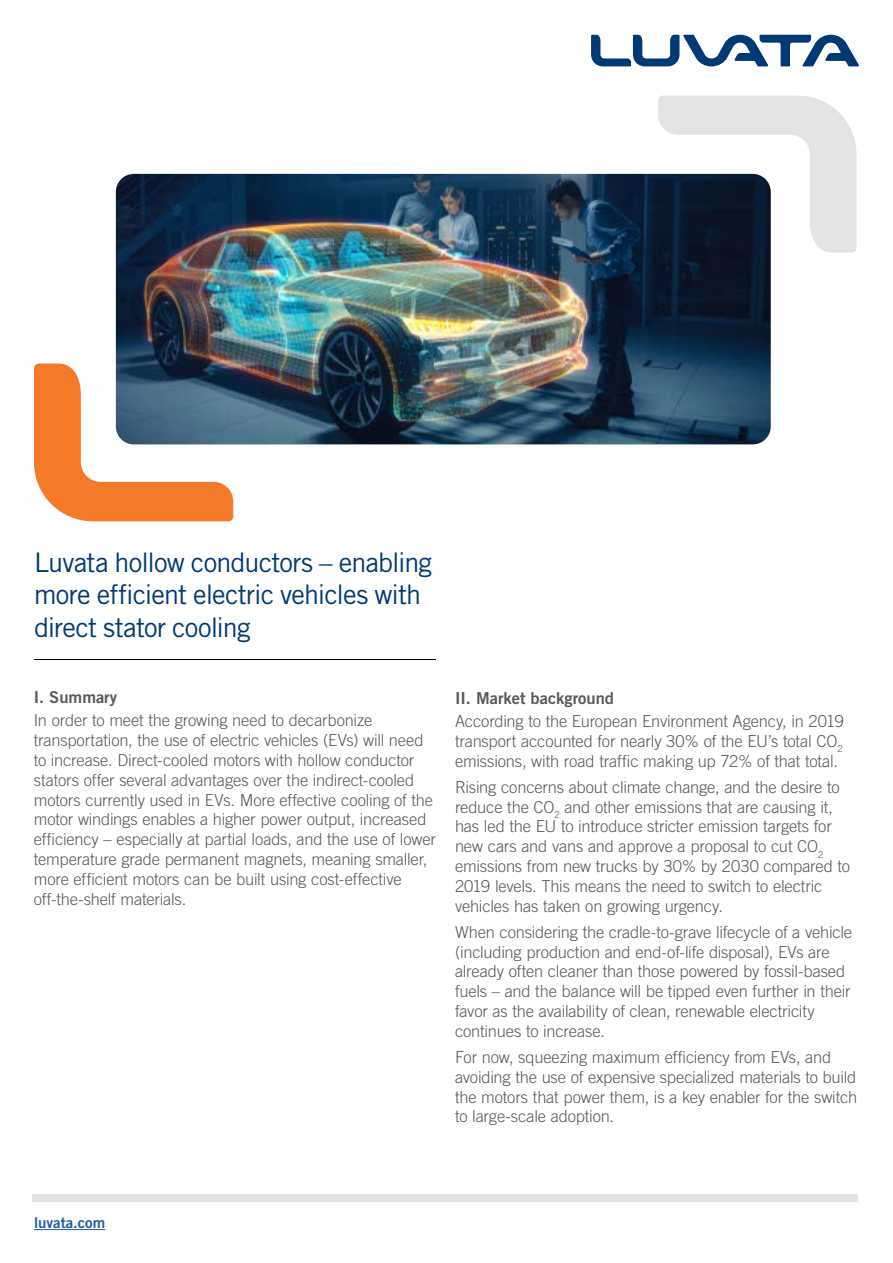
<style>
.page{position:relative;width:893px;height:1263px;background:#fff}
.page>*{position:absolute;margin:0;border:0;box-sizing:border-box;transform-origin:0 0}
.Cover_title_text{font:27px/32.4px "Trade Gothic LT Std";letter-spacing:-.03em;color:#003974}
.text{font:300 16.5px/19.8px "Trade Gothic LT Std";letter-spacing:-.01em;color:#58595b}
.etxt_bold{font:16.5px "Trade Gothic LT Std Bd 2";color:#58595b}
.t1{font:15px "Trade Gothic LT Std Bd 2";color:#215e9e}
</style>
<div class="page">
<hr style="left:34px;top:1229px;width:71px;height:1px;background:#215e9e">
<div style="left:32px;top:1194px;width:826px;height:8px;background:#e2e3e4"></div>
<svg style="left:34px;top:364px;width:199px;height:157px"></svg>
<svg style="left:658px;top:96px;width:198px;height:156px"></svg>
<img style="left:116px;top:174px;width:655px;height:270px">
<svg style="left:591px;top:35px;width:268px;height:31px"></svg>
<hr style="left:34px;top:659px;width:402px;height:1px;background:#000">
<p class="Cover_title_text" style="left:34px;top:546px;width:400px">Luvata hollow conductors – enabling more efficient electric vehicles with direct stator cooling</p>
<p class="etxt_bold" style="left:34px;top:687px;width:85px">I. Summary</p>
<p class="text" style="left:34px;top:710px;width:404px">In order to meet the growing need to decarbonize transportation, the use of electric vehicles (EVs) will need to increase. Direct-cooled motors with hollow conductor stators offer several advantages over the indirect-cooled motors currently used in EVs. More effective cooling of the motor windings enables a higher power output, increased efficiency – especially at partial loads, and the use of lower temperature grade permanent magnets, meaning smaller, more efficient motors can be built using cost-effective off-the-shelf materials.</p>
<p class="etxt_bold" style="left:455px;top:688px;width:161px">II. Market background</p>
<p class="text" style="left:455px;top:711px;width:390px;text-align:justify">According to the European Environment Agency, in 2019 transport accounted for nearly 30% of the EU’s total CO<sub>2 </sub>emissions, with road traffic making up 72% of that total.</p>
<p class="text" style="left:455px;top:777px;width:397px">Rising concerns about climate change, and the desire to reduce the CO<sub>2</sub> and other emissions that are causing it, has led the EU to introduce stricter emission targets for new cars and vans and approve a proposal to cut CO<sub>2 </sub>emissions from new trucks by 30% by 2030 compared to 2019 levels. This means the need to switch to electric vehicles has taken on growing urgency.</p>
<p class="text" style="left:455px;top:922px;width:399px">When considering the cradle-to-grave lifecycle of a vehicle (including production and end-of-life disposal), EVs are already often cleaner than those powered by fossil-based fuels – and the balance will be tipped even further in their favor as the availability of clean, renewable electricity continues to increase.</p>
<p class="text" style="left:455px;top:1047px;width:404px">For now, squeezing maximum efficiency from EVs, and avoiding the use of expensive specialized materials to build the motors that power them, is a key enabler for the switch to large-scale adoption.</p>
<p class="t1" style="left:34px;top:1213px;width:73px">luvata.com</p>
</div>
